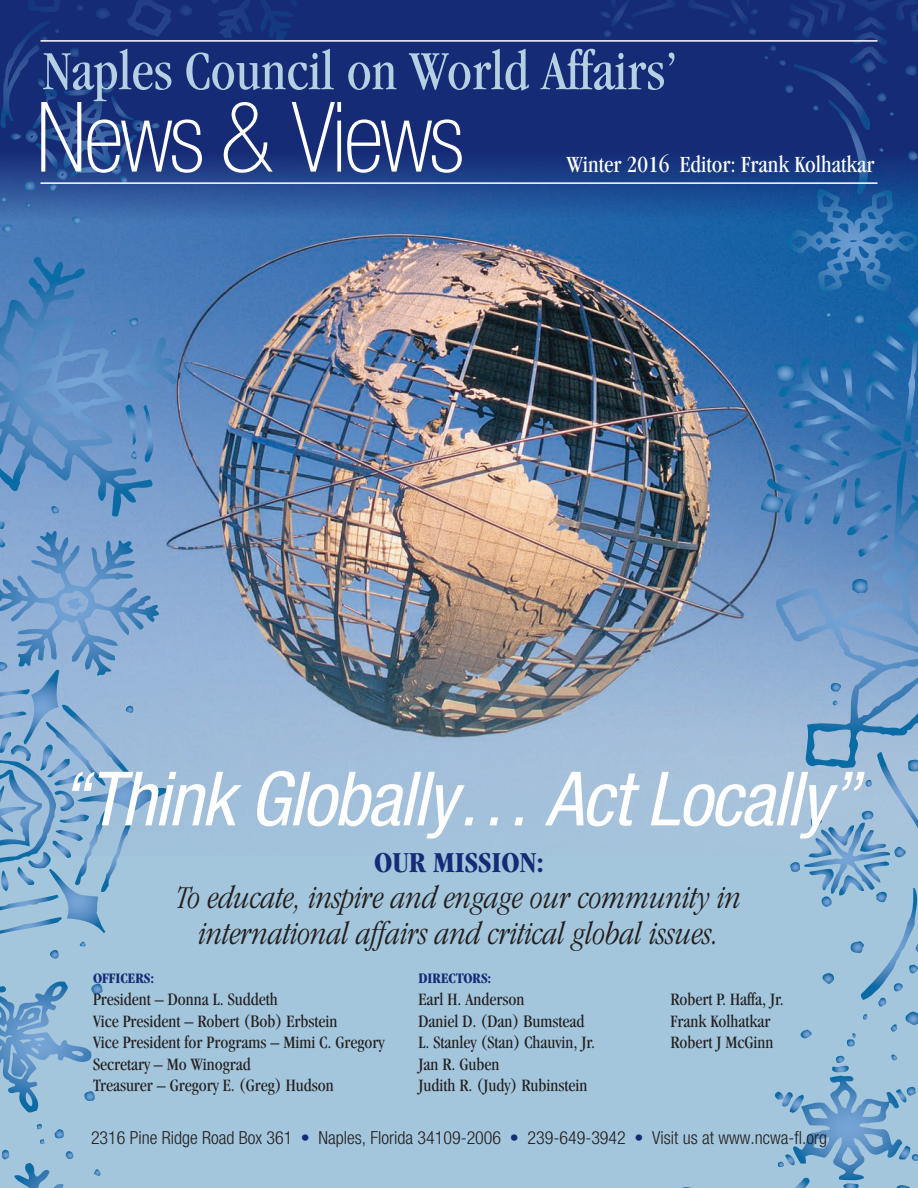
<style>
.page{position:relative;width:918px;height:1188px;background:#a3c6dc}
.page>*{position:absolute;margin:0;border:0;box-sizing:border-box;transform-origin:0 0}
.t1{font:100 condensed 97.5px "Helvetica Neue";letter-spacing:-.03em;color:#fff}
.t2{font:italic condensed 75px "Helvetica Neue";letter-spacing:-.02em;color:#fff}
.t3{font:condensed 57px "Garamond";color:#b5d0e2}
.t4{font:italic 300 condensed 33px/36px "Garamond";color:#231f20;text-align:center}
.t5{font:700 condensed 30px "Garamond";color:#162b76}
.t6{font:condensed 24px "Garamond";color:#fff}
.t7{font:condensed 18px "Garamond";color:#231f20}
.t8{font:300 condensed 18px "Helvetica Neue";color:#231f20}
.t9{font:700 condensed 15px "Garamond";color:#162b76}
.s1{color:#162b76}
</style>
<div class="page">
<img style="left:171px;top:264px;width:747px;height:533px">
<svg style="left:0;top:0;width:688px;height:264px;background:#26478c"></svg>
<svg style="left:599px;top:0;width:79px;height:38px;background:#172e78"></svg>
<svg style="left:72px;top:217px;width:10px;height:9px"></svg>
<svg style="left:2px;top:225px;width:11px;height:8px"></svg>
<svg style="left:0;top:261px;width:177px;height:256px;background:#5b8bc2"></svg>
<svg style="left:125px;top:405px;width:30px;height:57px;background:#6090c4"></svg>
<svg style="left:761px;top:304px;width:157px;height:253px;background:#2d6ead"></svg>
<svg style="left:773px;top:452px;width:145px;height:318px;background:#6d97c5"></svg>
<svg style="left:0;top:506px;width:171px;height:428px"></svg>
<svg style="left:79px;top:942px;width:7px;height:4px"></svg>
<svg style="left:50px;top:950px;width:9px;height:9px"></svg>
<svg style="left:790px;top:752px;width:128px;height:295px"></svg>
<svg style="left:0;top:981px;width:103px;height:132px"></svg>
<svg style="left:37px;top:1124px;width:5px;height:6px"></svg>
<svg style="left:55px;top:1129px;width:9px;height:9px"></svg>
<svg style="left:40px;top:1139px;width:4px;height:5px"></svg>
<svg style="left:2px;top:1150px;width:99px;height:38px"></svg>
<svg style="left:775px;top:1054px;width:143px;height:134px"></svg>
<svg style="left:0;top:0;width:318px;height:207px;background:#1c367f"></svg>
<svg style="left:688px;top:0;width:230px;height:294px;background:#1a428a"></svg>
<hr style="left:40px;top:182px;width:838px;height:2px;background:#fff">
<hr style="left:40px;top:40px;width:838px;height:2px;background:#fff">
<h3 class="t3" style="left:43px;top:39px;width:637px">Naples Council on World Affairs’</h3>
<h1 class="t1" style="left:36px;top:83px;width:430px">News &amp; Views</h1>
<h3 class="t6" style="left:567px;top:151px;width:309px">Winter 2016 Editor: Frank Kolhatkar</h3>
<h2 class="t2" style="left:59px;top:755px;width:802px">“Think Globally… Act Locally”</h2>
<h3 class="t5" style="left:374px;top:845px;width:171px">OUR MISSION:</h3>
<h3 class="t4" style="left:177px;top:879px;width:566px">To educate, inspire and engage our community in international affairs and critical global issues.</h3>
<p class="t9" style="left:93px;top:970px;width:63px">OFFICERS:</p>
<p class="t9" style="left:418px;top:970px;width:74px">DIRECTORS:</p>
<p class="t7" style="left:93px;top:989px;width:186px">President – Donna L. Suddeth</p>
<p class="t7" style="left:418px;top:989px;width:107px">Earl H. Anderson</p>
<p class="t7" style="left:670px;top:989px;width:115px">Robert P. Haffa, Jr.</p>
<p class="t7" style="left:93px;top:1011px;width:246px">Vice President – Robert (Bob) Erbstein</p>
<p class="t7" style="left:418px;top:1011px;width:167px">Daniel D. (Dan) Bumstead</p>
<p class="t7" style="left:670px;top:1011px;width:101px">Frank Kolhatkar</p>
<p class="t7" style="left:93px;top:1033px;width:293px">Vice President for Programs – Mimi C. Gregory</p>
<p class="t7" style="left:418px;top:1033px;width:178px">L. Stanley (Stan) Chauvin, Jr.</p>
<p class="t7" style="left:670px;top:1033px;width:104px">Robert J McGinn</p>
<p class="t7" style="left:93px;top:1054px;width:159px">Secretary – Mo Winograd</p>
<p class="t7" style="left:418px;top:1054px;width:82px">Jan R. Guben</p>
<p class="t7" style="left:93px;top:1076px;width:242px">Treasurer – Gregory E. (Greg) Hudson</p>
<p class="t7" style="left:418px;top:1076px;width:170px">Judith R. (Judy) Rubinstein</p>
<p class="t8" style="left:91px;top:1127px;width:738px">2316 Pine Ridge Road Box 361 <span class="s1">•</span> Naples, Florida 34109-2006 <span class="s1">•</span> 239-649-3942 <span class="s1">•</span> Visit us at www.ncwa-fl.org</p>
</div>
